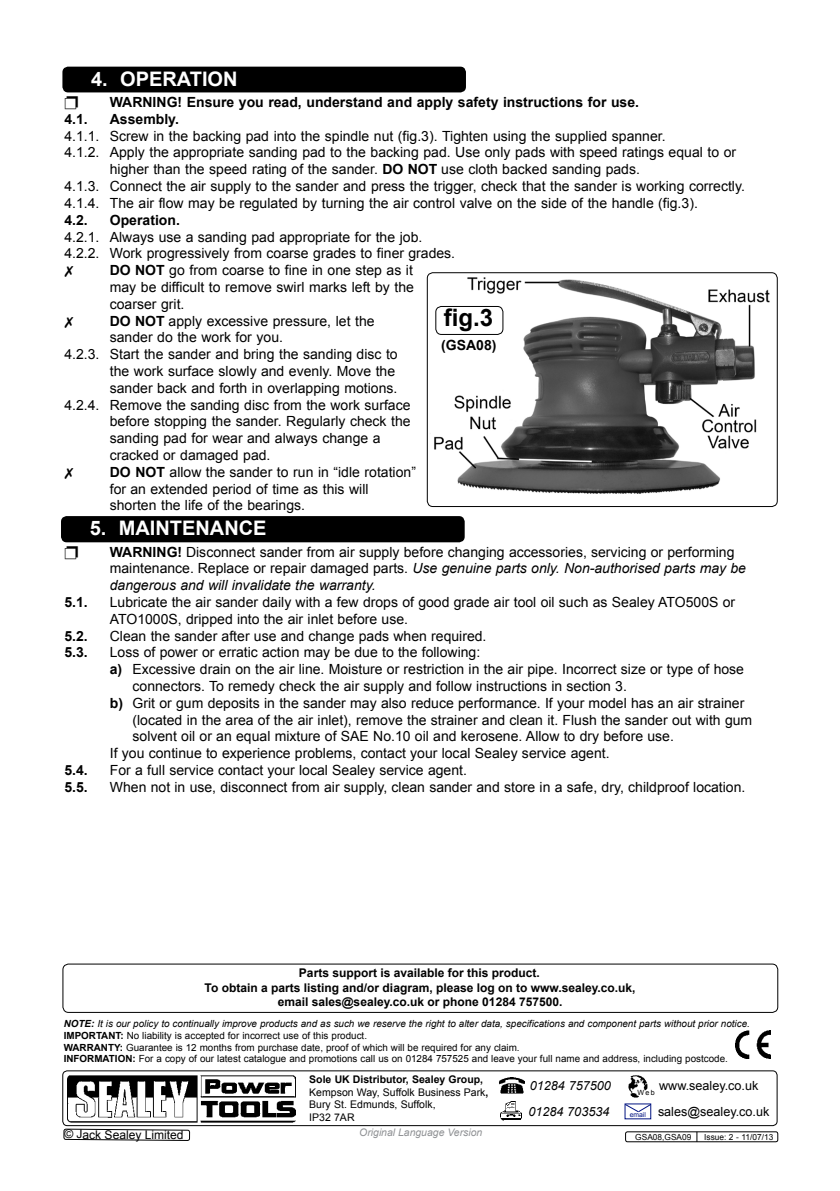
<style>
.page{position:relative;width:840px;height:1191px;background:#fff}
.page>*{position:absolute;margin:0;border:0;box-sizing:border-box;transform-origin:0 0}
.t1{font:700 24px "Arial";color:#000}
.t2{font:700 20px "Arial";color:#fff}
.t3{font:14px/16.8px "Arial";color:#000}
.t4{font:700 14px "Arial";color:#000}
.t5{font:12.6px "Arial";color:#000}
.t6{font:italic 12.6px/26px "Arial";color:#000}
.t7{font:700 12px/14.4px "Arial";color:#000;text-align:center}
.t8{font:12px "Arial";color:#000}
.t9{font:10.6px/12.6px "Arial";color:#000}
.t10{font:italic 10.4px "Arial";color:#8f9194}
.t11{font:9.8px/11.8px "Arial";color:#000}
.t12{font:8.4px "Arial";color:#000}
.t13{font:7.2px "Arial";color:#000}
.t14{font:6.8px "Arial";color:#001381}
.s1{font-weight:700}
.s2{font-style:italic}
.s3{font-weight:700;font-style:italic}
</style>
<div class="page">
<img style="left:428px;top:274px;width:342px;height:231px">
<div style="left:426px;top:272px;width:351px;height:235px;border:1px solid #000;border-radius:6px"></div>
<div style="left:62px;top:67px;width:403px;height:25px;background:#000;border-radius:6px"></div>
<div style="left:61px;top:516px;width:403px;height:26px;background:#000;border-radius:6px"></div>
<div style="left:62px;top:1070px;width:715px;height:56px;border:1px solid #000;border-radius:5px"></div>
<img style="left:67px;top:1075px;width:228px;height:51px">
<img style="left:735px;top:1030px;width:35px;height:28px">
<img style="left:500px;top:1101px;width:22px;height:19px">
<img style="left:499px;top:1077px;width:25px;height:17px">
<img style="left:623px;top:1074px;width:24px;height:24px;border-radius:12px">
<svg style="left:624px;top:1103px;width:27px;height:9px"></svg>
<div style="left:435px;top:306px;width:68px;height:29px;border:1px solid #000;border-radius:6px"></div>
<div style="left:625px;top:1131px;width:152px;height:11px;border:1px solid #000;border-radius:2px"></div>
<div style="left:62px;top:963px;width:715px;height:50px;border:1px solid #000;border-radius:6px"></div>
<svg style="left:63px;top:1128px;width:127px;height:13px"></svg>
<h2 class="t2" style="left:91px;top:65px;width:148px">4. OPERATION</h2>
<p class="t4" style="left:110px;top:93px;width:530px">WARNING! Ensure you read, understand and apply safety instructions for use.</p>
<p class="t4" style="left:64px;top:110px;width:25px">4.1.</p>
<p class="t4" style="left:110px;top:110px;width:70px">Assembly.</p>
<p class="t3" style="left:64px;top:127px;width:602px">4.1.1. Screw in the backing pad into the spindle nut (fig.3). Tighten using the supplied spanner.</p>
<p class="t3" style="left:64px;top:144px;width:673px">4.1.2. Apply the appropriate sanding pad to the backing pad. Use only pads with speed ratings equal to or</p>
<p class="t3" style="left:110px;top:161px;width:531px">higher than the speed rating of the sander. <span class="s1">DO NOT</span> use cloth backed sanding pads.</p>
<p class="t3" style="left:64px;top:178px;width:681px">4.1.3. Connect the air supply to the sander and press the trigger, check that the sander is working correctly.</p>
<p class="t3" style="left:64px;top:195px;width:634px">4.1.4. The air flow may be regulated by turning the air control valve on the side of the handle (fig.3).</p>
<p class="t4" style="left:64px;top:210px;width:25px">4.2.</p>
<p class="t4" style="left:110px;top:210px;width:72px">Operation.</p>
<p class="t3" style="left:64px;top:228px;width:359px">4.2.1. Always use a sanding pad appropriate for the job.</p>
<p class="t3" style="left:64px;top:245px;width:392px">4.2.2. Work progressively from coarse grades to finer grades.</p>
<p class="t3" style="left:110px;top:262px;width:304px"><span class="s1">DO NOT</span> go from coarse to fine in one step as it</p>
<p class="t3" style="left:110px;top:279px;width:305px">may be difficult to remove swirl marks left by the</p>
<p class="t3" style="left:110px;top:295px;width:76px">coarser grit.</p>
<p class="t3" style="left:110px;top:312px;width:266px"><span class="s1">DO NOT</span> apply excessive pressure, let the</p>
<p class="t3" style="left:110px;top:329px;width:174px">sander do the work for you.</p>
<p class="t3" style="left:64px;top:346px;width:334px">4.2.3. Start the sander and bring the sanding disc to</p>
<p class="t3" style="left:110px;top:363px;width:287px">the work surface slowly and evenly. Move the</p>
<p class="t3" style="left:110px;top:379px;width:289px">sander back and forth in overlapping motions.</p>
<p class="t3" style="left:64px;top:396px;width:347px">4.2.4. Remove the sanding disc from the work surface</p>
<p class="t3" style="left:110px;top:413px;width:302px">before stopping the sander. Regularly check the</p>
<p class="t3" style="left:110px;top:430px;width:272px">sanding pad for wear and always change a</p>
<p class="t3" style="left:110px;top:447px;width:162px">cracked or damaged pad.</p>
<p class="t3" style="left:110px;top:463px;width:307px"><span class="s1">DO NOT</span> allow the sander to run in “idle rotation”</p>
<p class="t3" style="left:110px;top:480px;width:260px">for an extended period of time as this will</p>
<p class="t3" style="left:110px;top:497px;width:197px">shorten the life of the bearings.</p>
<p class="t3" style="left:110px;top:543px;width:637px"><span class="s1">WARNING!</span> Disconnect sander from air supply before changing accessories, servicing or performing maintenance. Replace or repair damaged parts. <span class="s2">Use genuine parts only. Non-authorised parts may be dangerous and will invalidate the warranty.</span></p>
<p class="t4" style="left:64px;top:593px;width:25px">5.1.</p>
<p class="t3" style="left:110px;top:594px;width:626px">Lubricate the air sander daily with a few drops of good grade air tool oil such as Sealey ATO500S or<br>ATO1000S, dripped into the air inlet before use.</p>
<p class="t4" style="left:64px;top:626px;width:25px">5.2.</p>
<p class="t3" style="left:110px;top:627px;width:378px">Clean the sander after use and change pads when required.</p>
<p class="t4" style="left:64px;top:643px;width:25px">5.3.</p>
<p class="t3" style="left:110px;top:644px;width:372px">Loss of power or erratic action may be due to the following:</p>
<p class="t3" style="left:110px;top:661px;width:635px"><span class="s1">a)</span> Excessive drain on the air line. Moisture or restriction in the air pipe. Incorrect size or type of hose</p>
<p class="t3" style="left:132px;top:678px;width:495px">connectors. To remedy check the air supply and follow instructions in section 3.</p>
<p class="t3" style="left:110px;top:694px;width:635px"><span class="s1">b)</span> Grit or gum deposits in the sander may also reduce performance. If your model has an air strainer</p>
<p class="t3" style="left:132px;top:711px;width:621px">(located in the area of the air inlet), remove the strainer and clean it. Flush the sander out with gum</p>
<p class="t3" style="left:132px;top:728px;width:542px">solvent oil or an equal mixture of SAE No.10 oil and kerosene. Allow to dry before use.</p>
<p class="t3" style="left:110px;top:745px;width:501px">If you continue to experience problems, contact your local Sealey service agent.</p>
<p class="t4" style="left:64px;top:761px;width:25px">5.4.</p>
<p class="t3" style="left:110px;top:762px;width:358px">For a full service contact your local Sealey service agent.</p>
<p class="t4" style="left:64px;top:777px;width:25px">5.5.</p>
<p class="t3" style="left:110px;top:778px;width:636px">When not in use, disconnect from air supply, clean sander and store in a safe, dry, childproof location.</p>
<h1 class="t1" style="left:443px;top:302px;width:51px">fig.3</h1>
<p class="t4" style="left:441px;top:336px;width:57px">(GSA08)</p>
<h2 class="t2" style="left:90px;top:515px;width:178px">5. MAINTENANCE</h2>
<p class="t7" style="left:204px;top:966px;width:432px">Parts support is available for this product.<br>To obtain a parts listing and/or diagram, please log on to www.sealey.co.uk, email sales@sealey.co.uk or phone 01284 757500.</p>
<p class="t11" style="left:64px;top:1017px;width:687px"><span class="s3">NOTE:</span> <span class="s2">It is our policy to continually improve products and as such we reserve the right to alter data, specifications and component parts without prior notice.<br></span><span class="s1">IMPORTANT:</span> No liability is accepted for incorrect use of this product.<br><span class="s1">WARRANTY:</span> Guarantee is 12 months from purchase date, proof of which will be required for any claim.<br><span class="s1">INFORMATION:</span> For a copy of our latest catalogue and promotions call us on 01284 757525 and leave your full name and address, including postcode.</p>
<p class="t6" style="left:528px;top:1073px;width:84px">01284 757500<br>01284 703534</p>
<p class="t9" style="left:309px;top:1073px;width:180px"><span class="s1">Sole UK Distributor, Sealey Group,<br></span>Kempson Way, Suffolk Business Park<span class="s1">,<br></span>Bury St. Edmunds, Suffolk,<br>IP32 7AR</p>
<p class="t5" style="left:658px;top:1077px;width:101px">www.sealey.co.uk</p>
<p class="t13" style="left:637px;top:1088px;width:19px">Web</p>
<p class="t14" style="left:629px;top:1110px;width:18px">email</p>
<p class="t5" style="left:657px;top:1103px;width:113px">sales@sealey.co.uk</p>
<p class="t8" style="left:65px;top:1125px;width:120px;rotate:1deg">© Jack Sealey Limited</p>
<p class="t10" style="left:359px;top:1125px;width:124px">Original Language Version</p>
<p class="t12" style="left:635px;top:1131px;width:58px">GSA08,GSA09</p>
<p class="t12" style="left:703px;top:1131px;width:71px">Issue: 2 - 11/07/13</p>
</div>
